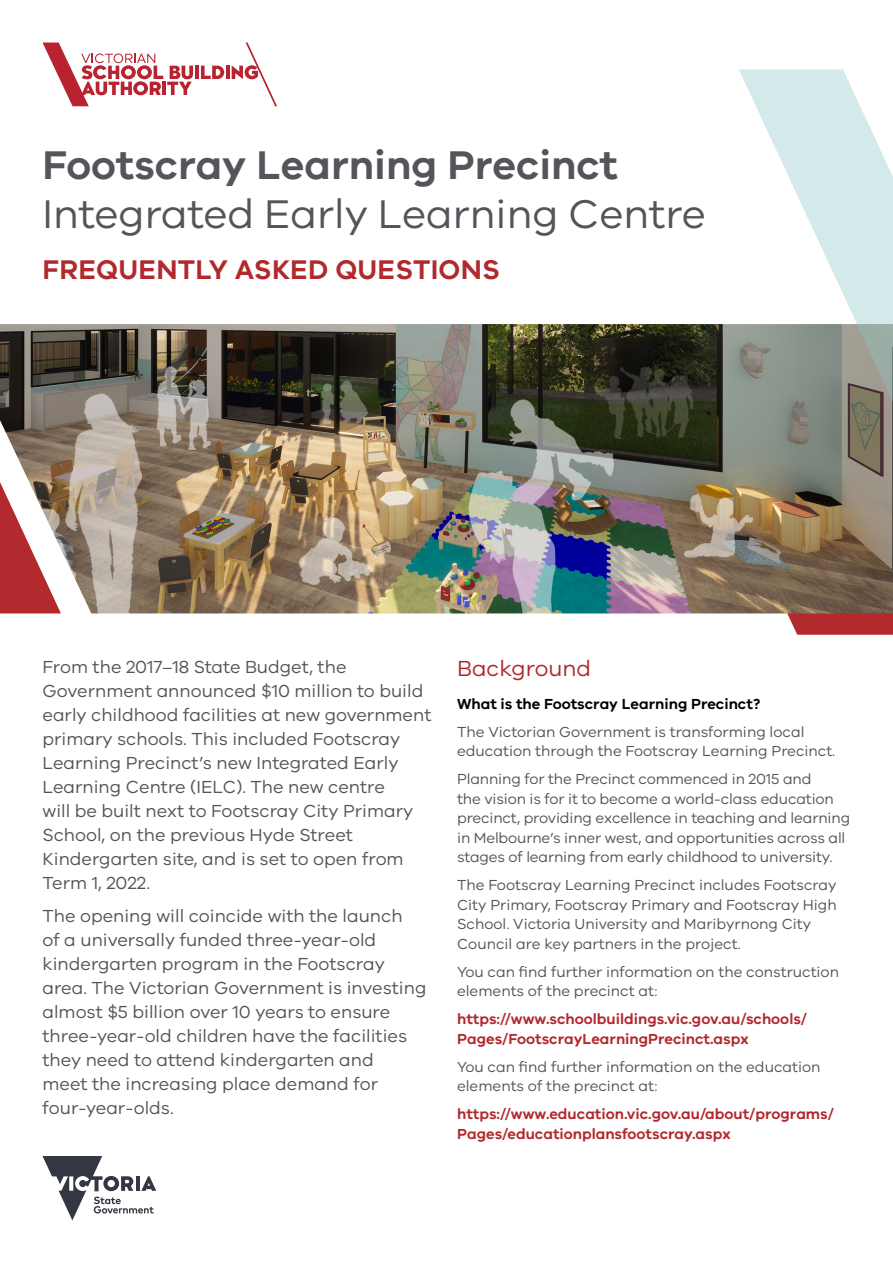
<style>
.page{position:relative;width:893px;height:1263px;background:#fff}
.page>*{position:absolute;margin:0;border:0;box-sizing:border-box;transform-origin:0 0}
.t1{font:41.25px "VIC";color:#54555a}
.t2{font:600 41.25px "VIC";color:#54555a}
.t3{font:600 27.9px "VIC";letter-spacing:.01em;color:#b2292d}
.t4{font:22.5px "VIC";color:#b2292e}
.t5{font:18px/24px "VIC";color:#54555a}
.t6{font:15px/19.5px "VIC";color:#54555a}
.t7{font:600 15px/19.5px "VIC";color:#b2292e}
.t8{font:600 15px/19.5px "VIC";color:#b2292d}
.t9{font:600 15px "VIC";color:#000}
</style>
<div class="page">
<hr style="left:195px;top:66px;width:4px;height:13px;background:#b8232f">
<svg style="left:201px;top:43px;width:76px;height:63px"></svg>
<svg style="left:43px;top:1156px;width:113px;height:64px"></svg>
<img style="left:193px;top:324px;width:546px;height:289px">
<svg style="left:739px;top:69px;width:154px;height:566px"></svg>
<svg style="left:0;top:42px;width:193px;height:571px"></svg>
<h1 class="t2" style="left:43px;top:140px;width:577px">Footscray Learning Precinct</h1>
<h1 class="t1" style="left:43px;top:190px;width:665px">Integrated Early Learning Centre</h1>
<h2 class="t3" style="left:43px;top:253px;width:459px">FREQUENTLY ASKED QUESTIONS</h2>
<p class="t5" style="left:43px;top:655px;width:390px">From the 2017–18 State Budget, the Government announced $10 million to build early childhood facilities at new government primary schools. This included Footscray Learning Precinct’s new Integrated Early Learning Centre (IELC). The new centre<br>will be built next to Footscray City Primary School, on the previous Hyde Street Kindergarten site, and is set to open from Term 1, 2022.</p>
<p class="t5" style="left:43px;top:903px;width:385px">The opening will coincide with the launch<br>of a universally funded three-year-old kindergarten program in the Footscray area. The Victorian Government is investing almost $5 billion over 10 years to ensure three-year-old children have the facilities they need to attend kindergarten and<br>meet the increasing place demand for four-year-olds.</p>
<h3 class="t4" style="left:457px;top:655px;width:136px">Background</h3>
<p class="t9" style="left:457px;top:694px;width:305px">What is the Footscray Learning Precinct?</p>
<p class="t6" style="left:457px;top:721px;width:380px">The Victorian Government is transforming local education through the Footscray Learning Precinct.</p>
<p class="t6" style="left:457px;top:769px;width:394px">Planning for the Precinct commenced in 2015 and<br>the vision is for it to become a world-class education precinct, providing excellence in teaching and learning in Melbourne’s inner west, and opportunities across all stages of learning from early childhood to university.</p>
<p class="t6" style="left:457px;top:875px;width:381px">The Footscray Learning Precinct includes Footscray City Primary, Footscray Primary and Footscray High School. Victoria University and Maribyrnong City Council are key partners in the project.</p>
<p class="t6" style="left:457px;top:961px;width:383px">You can find further information on the construction elements of the precinct at:</p>
<p class="t7" style="left:457px;top:1009px;width:352px">https://www.schoolbuildings.vic.gov.au/schools/<br>Pages/FootscrayLearningPrecinct.aspx</p>
<p class="t6" style="left:457px;top:1056px;width:365px">You can find further information on the education elements of the precinct at:</p>
<p class="t8" style="left:457px;top:1104px;width:378px">https://www.education.vic.gov.au/about/programs/<br>Pages/educationplansfootscray.aspx</p>
</div>
